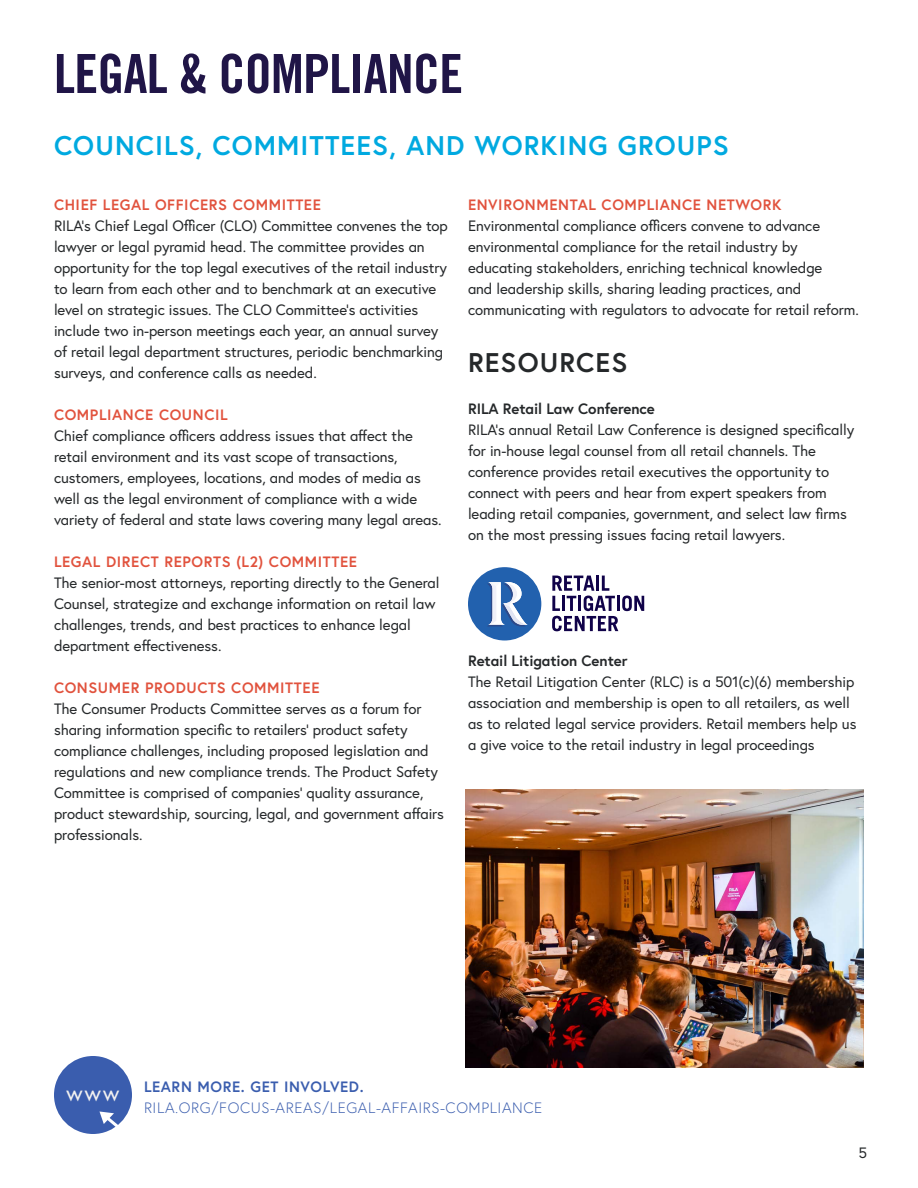
<style>
.page{position:relative;width:918px;height:1188px;background:#fff}
.page>*{position:absolute;margin:0;border:0;box-sizing:border-box;transform-origin:0 0}
.t1{font:54px "Trade Gothic LT Pro Bd Cn 20";letter-spacing:-.015em;color:#201547}
.t2{font:700 27px "Europa";letter-spacing:.04em;color:#00a9e0}
.t3{font:700 27px "Europa";letter-spacing:.04em;color:#25282a}
.t4{font:15px/21px "Europa";letter-spacing:-.005em;color:#25282a}
.t5{font:700 15px "Europa";letter-spacing:.04em;color:#e1523d}
.t6{font:300 15px/21px "Europa";letter-spacing:.04em;color:#3a5dae}
.t7{font:700 15px "Europa";letter-spacing:-.005em;color:#25282a}
.s1{font-weight:400;font-size:22.5px;color:#f2f1f0}
.s2{font-weight:700}
</style>
<div class="page">
<img style="left:466px;top:789px;width:398px;height:279px">
<div style="left:54px;top:1056px;width:78px;height:78px;background:#3a5dae;border-radius:50%"></div>
<svg style="left:99px;top:1112px;width:21px;height:17px"></svg>
<svg style="left:552px;top:576px;width:92px;height:55px"></svg>
<div style="left:468px;top:567px;width:73px;height:73px;background:#2261ae;border-radius:50%"></div>
<svg style="left:487px;top:582px;width:40px;height:44px"></svg>
<h1 class="t1" style="left:54px;top:41px;width:411px">LEGAL &amp; COMPLIANCE</h1>
<h2 class="t2" style="left:54px;top:127px;width:677px">COUNCILS, COMMITTEES, AND WORKING GROUPS</h2>
<p class="t5" style="left:54px;top:194px;width:268px">CHIEF LEGAL OFFICERS COMMITTEE</p>
<p class="t4" style="left:54px;top:215px;width:395px">RILA’s Chief Legal Officer (CLO) Committee convenes the top lawyer or legal pyramid head. The committee provides an opportunity for the top legal executives of the retail industry to learn from each other and to benchmark at an executive level on strategic issues. The CLO Committee’s activities include two in-person meetings each year, an annual survey of retail legal department structures, periodic benchmarking surveys, and conference calls as needed.</p>
<p class="t5" style="left:54px;top:404px;width:175px">COMPLIANCE COUNCIL</p>
<p class="t4" style="left:54px;top:425px;width:389px">Chief compliance officers address issues that affect the retail environment and its vast scope of transactions, customers, employees, locations, and modes of media as well as the legal environment of compliance with a wide variety of federal and state laws covering many legal areas.</p>
<p class="t5" style="left:54px;top:551px;width:305px">LEGAL DIRECT REPORTS (L2) COMMITTEE</p>
<p class="t4" style="left:54px;top:572px;width:387px">The senior-most attorneys, reporting directly to the General Counsel, strategize and exchange information on retail law challenges, trends, and best practices to enhance legal department effectiveness.</p>
<p class="t5" style="left:54px;top:677px;width:267px">CONSUMER PRODUCTS COMMITTEE</p>
<p class="t4" style="left:54px;top:698px;width:391px">The Consumer Products Committee serves as a forum for sharing information specific to retailers’ product safety compliance challenges, including proposed legislation and regulations and new compliance trends. The Product Safety Committee is comprised of companies’ quality assurance, product stewardship, sourcing, legal, and government affairs professionals.</p>
<p class="t5" style="left:468px;top:194px;width:315px">ENVIRONMENTAL COMPLIANCE NETWORK</p>
<p class="t4" style="left:468px;top:215px;width:392px">Environmental compliance officers convene to advance environmental compliance for the retail industry by educating stakeholders, enriching technical knowledge<br>and leadership skills, sharing leading practices, and communicating with regulators to advocate for retail reform.</p>
<h2 class="t3" style="left:468px;top:344px;width:161px">RESOURCES</h2>
<p class="t7" style="left:468px;top:398px;width:188px">RILA Retail Law Conference</p>
<p class="t4" style="left:468px;top:419px;width:388px">RILA’s annual Retail Law Conference is designed specifically for in-house legal counsel from all retail channels. The conference provides retail executives the opportunity to connect with peers and hear from expert speakers from leading retail companies, government, and select law firms on the most pressing issues facing retail lawyers.</p>
<p class="t7" style="left:468px;top:650px;width:161px">Retail Litigation Center</p>
<p class="t4" style="left:468px;top:671px;width:390px">The Retail Litigation Center (RLC) is a 501(c)(6) membership association and membership is open to all retailers, as well as to related legal service providers. Retail members help us a give voice to the retail industry in legal proceedings</p>
<p class="t6" style="left:144px;top:1076px;width:400px;text-indent:-78px"><span class="s1">www</span> <span class="s2">LEARN MORE. GET INVOLVED.<br></span>RILA.ORG/FOCUS-AREAS/LEGAL-AFFAIRS-COMPLIANCE</p>
<p class="t4" style="left:858px;top:1142px;width:10px">5</p>
</div>
